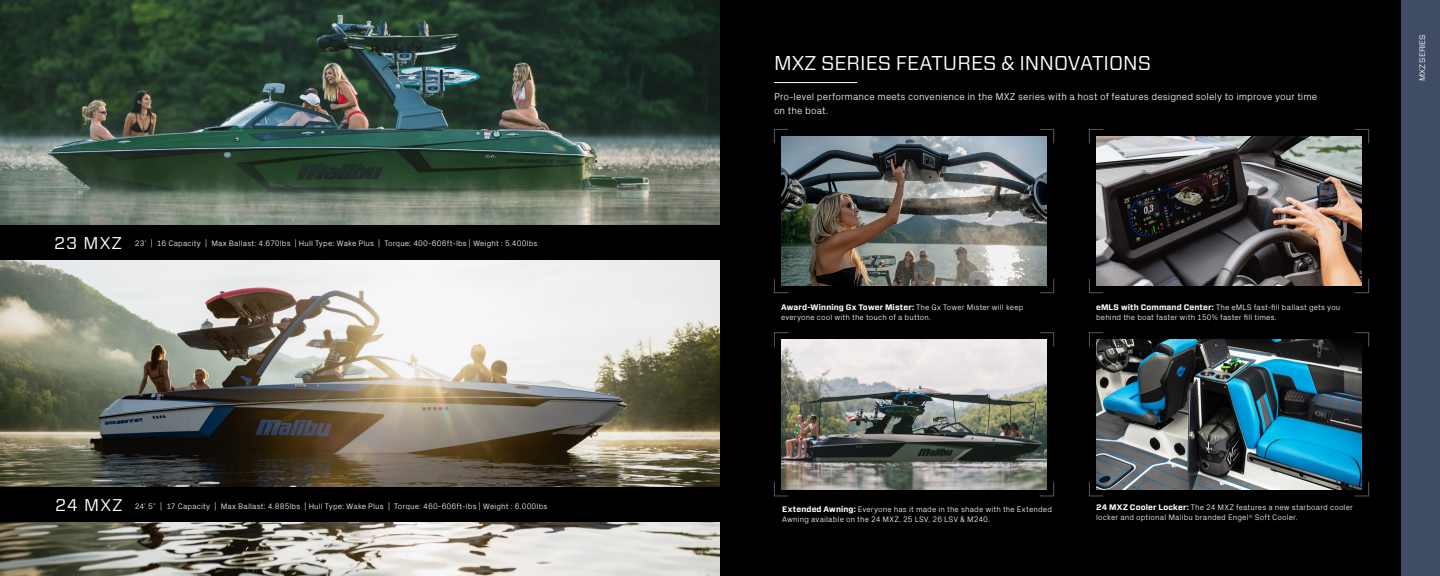
<style>
.page{position:relative;width:1440px;height:576px;background:#fff}
.page>*{position:absolute;margin:0;border:0;box-sizing:border-box;transform-origin:0 0}
.t1{font:20px "Forza";color:#fff}
.t2{font:17px "Forza";letter-spacing:.07em;color:#fff}
.t3{font:300 10px/14px "Px Grotesk";letter-spacing:.005em;color:#fff}
.t4{font:300 8px/10px "Px Grotesk";letter-spacing:.015em;color:#fff}
.t5{font:700 8px "Forza";letter-spacing:.015em;color:#fff}
.t6{font:8px "Forza";color:#fff}
.s1{font-family:"Px Grotesk";font-weight:300}
.s2{font-family:"Forza";font-weight:700}
</style>
<div class="page">
<img style="left:0;top:0;width:720px;height:225px">
<img style="left:0;top:260px;width:720px;height:316px">
<div style="left:0;top:225px;width:720px;height:35px;background:#000"></div>
<div style="left:0;top:487px;width:720px;height:35px;background:#000"></div>
<div style="left:720px;top:0;width:688px;height:576px;background:#000"></div>
<svg style="left:774px;top:129px;width:15px;height:15px"></svg>
<svg style="left:1089px;top:129px;width:15px;height:15px"></svg>
<svg style="left:1039px;top:482px;width:15px;height:15px"></svg>
<svg style="left:1354px;top:482px;width:15px;height:15px"></svg>
<svg style="left:774px;top:332px;width:15px;height:15px"></svg>
<svg style="left:1089px;top:332px;width:15px;height:15px"></svg>
<svg style="left:1039px;top:278px;width:15px;height:15px"></svg>
<svg style="left:1354px;top:278px;width:15px;height:15px"></svg>
<svg style="left:774px;top:278px;width:15px;height:15px"></svg>
<svg style="left:1089px;top:278px;width:15px;height:15px"></svg>
<svg style="left:1039px;top:332px;width:15px;height:15px"></svg>
<svg style="left:1354px;top:332px;width:15px;height:15px"></svg>
<svg style="left:774px;top:482px;width:15px;height:15px"></svg>
<svg style="left:1089px;top:482px;width:15px;height:15px"></svg>
<svg style="left:1039px;top:129px;width:15px;height:15px"></svg>
<svg style="left:1354px;top:129px;width:15px;height:15px"></svg>
<div style="left:1402px;top:0;width:38px;height:576px;background:#404b64"></div>
<hr style="left:774px;top:82px;width:83px;height:1px;background:#fff">
<img style="left:1096px;top:339px;width:266px;height:150px">
<img style="left:1096px;top:136px;width:266px;height:150px">
<img style="left:781px;top:136px;width:266px;height:150px">
<img style="left:781px;top:339px;width:266px;height:150px">
<h2 class="t2" style="left:54px;top:231px;width:69px">23 MXZ</h2>
<p class="t4" style="left:135px;top:238px;width:404px">23’ | 16 Capacity | Max Ballast: 4.670lbs | Hull Type: Wake Plus | Torque: 400-606ft-lbs | Weight : 5,400lbs</p>
<h2 class="t2" style="left:55px;top:494px;width:69px">24 MXZ</h2>
<p class="t4" style="left:135px;top:501px;width:414px">24’ 5” | 17 Capacity | Max Ballast: 4.885lbs | Hull Type: Wake Plus | Torque: 460-606ft-lbs | Weight : 6,000lbs</p>
<h1 class="t1" style="left:774px;top:50px;width:379px">MXZ SERIES FEATURES &amp; INNOVATIONS</h1>
<p class="t3" style="left:774px;top:89px;width:545px">Pro-level performance meets convenience in the MXZ series with a host of features designed solely to improve your time on the boat.</p>
<p class="t6" style="left:1417px;top:81px;width:48px;rotate:-90deg">MXZ SERIES</p>
<p class="t5" style="left:781px;top:302px;width:244px">Award-Winning Gx Tower Mister: <span class="s1">The Gx Tower Mister will keep</span></p>
<p class="t4" style="left:781px;top:312px;width:152px">everyone cool with the touch of a button.</p>
<p class="t4" style="left:1096px;top:302px;width:246px"><span class="s2">eMLS with Command Center:</span> The eMLS fast-fill ballast gets you behind the boat faster with 150% faster fill times.</p>
<p class="t4" style="left:782px;top:503px;width:271px"><span class="s2">Extended Awning:</span> Everyone has it made in the shade with the Extended<br>Awning available on the 24 MXZ, 25 LSV, 26 LSV &amp; M240.</p>
<p class="t4" style="left:1096px;top:502px;width:258px"><span class="s2">24 MXZ Cooler Locker:</span> The 24 MXZ features a new starboard cooler locker and optional Malibu branded Engel<sup>®</sup> Soft Cooler.</p>
</div>
